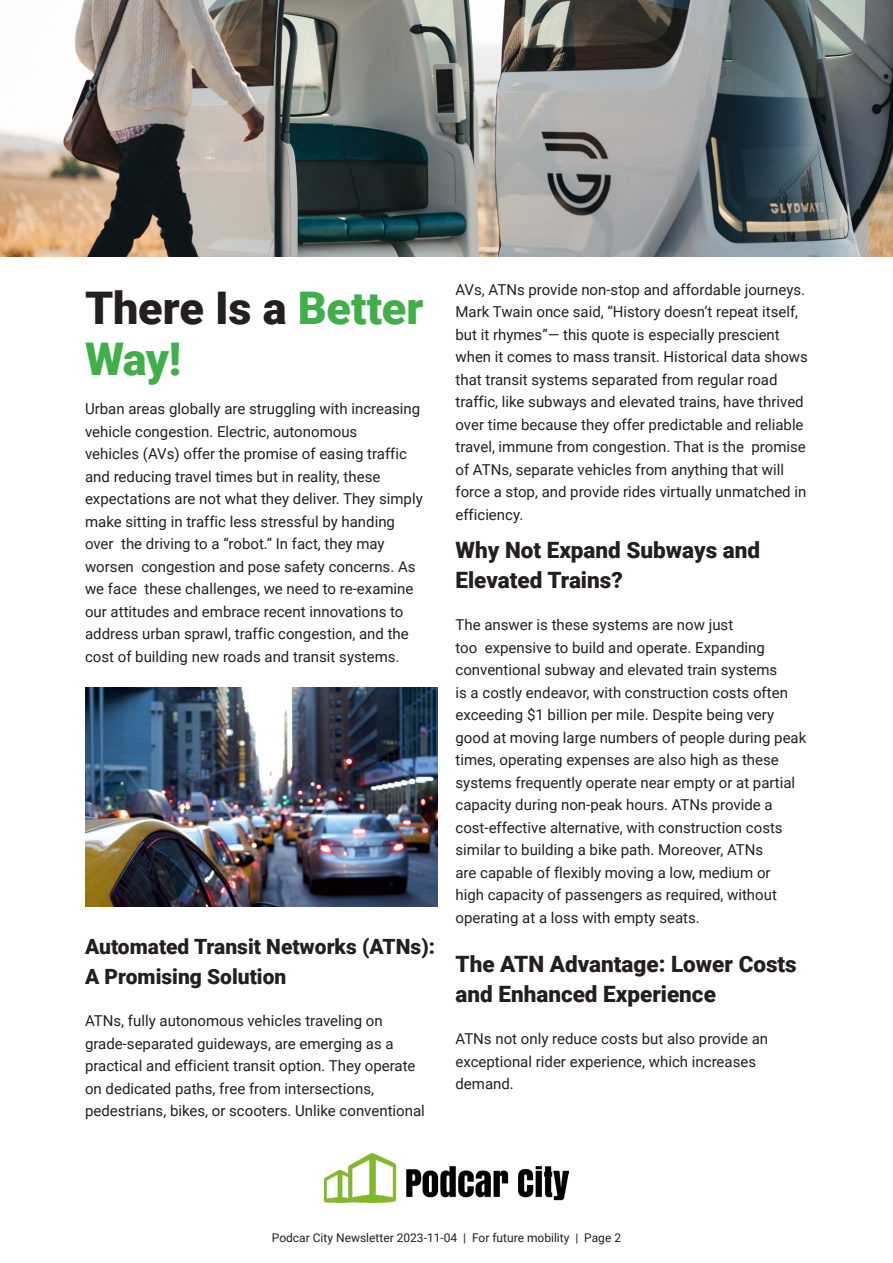
<style>
.page{position:relative;width:893px;height:1263px;background:#fff}
.page>*{position:absolute;margin:0;border:0;box-sizing:border-box;transform-origin:0 0}
.Heading_1{font:900 45px/51px "Roboto";letter-spacing:-.005em;color:#40ae49}
.Heading_4{font:900 22.5px/30px "Roboto";color:#231f20}
.Heading_4-2{font:900 21px/30px "Roboto";color:#231f20}
.t1{font:15px/22.5px "Roboto";color:#231f20}
.t2{font:12px "Roboto";color:#231f20}
.s1{color:#231f20}
</style>
<div class="page">
<img style="left:325px;top:1153px;width:243px;height:50px">
<img style="left:0;top:0;width:893px;height:256px">
<img style="left:85px;top:687px;width:353px;height:219px">
<p class="Heading_1" style="left:85px;top:281px;width:340px"><span class="s1">There Is a</span> Better<br>Way!</p>
<p class="t1" style="left:85px;top:397px;width:339px">Urban areas globally are struggling with increasing vehicle congestion. Electric, autonomous<br>vehicles (AVs) offer the promise of easing traffic and reducing travel times but in reality, these expectations are not what they deliver. They simply make sitting in traffic less stressful by handing over the driving to a “robot.” In fact, they may worsen congestion and pose safety concerns. As we face these challenges, we need to re-examine our attitudes and embrace recent innovations to address urban sprawl, traffic congestion, and the cost of building new roads and transit systems.</p>
<p class="Heading_4-2" style="left:85px;top:931px;width:351px">Automated Transit Networks (ATNs):<br>A Promising Solution</p>
<p class="t1" style="left:85px;top:1009px;width:341px">ATNs, fully autonomous vehicles traveling on grade-separated guideways, are emerging as a practical and efficient transit option. They operate on dedicated paths, free from intersections, pedestrians, bikes, or scooters. Unlike conventional</p>
<p class="t1" style="left:455px;top:278px;width:354px">AVs, ATNs provide non-stop and affordable journeys.<br>Mark Twain once said, “History doesn’t repeat itself, but it rhymes”— this quote is especially prescient when it comes to mass transit. Historical data shows that transit systems separated from regular road traffic, like subways and elevated trains, have thrived over time because they offer predictable and reliable travel, immune from congestion. That is the promise of ATNs, separate vehicles from anything that will force a stop, and provide rides virtually unmatched in efficiency.</p>
<p class="Heading_4" style="left:455px;top:534px;width:306px">Why Not Expand Subways and<br>Elevated Trains?</p>
<p class="t1" style="left:455px;top:613px;width:352px">The answer is these systems are now just<br>too expensive to build and operate. Expanding conventional subway and elevated train systems<br>is a costly endeavor, with construction costs often exceeding $1 billion per mile. Despite being very good at moving large numbers of people during peak times, operating expenses are also high as these systems frequently operate near empty or at partial capacity during non-peak hours. ATNs provide a cost-effective alternative, with construction costs similar to building a bike path. Moreover, ATNs<br>are capable of flexibly moving a low, medium or<br>high capacity of passengers as required, without operating at a loss with empty seats.</p>
<p class="Heading_4" style="left:455px;top:948px;width:343px">The ATN Advantage: Lower Costs and Enhanced Experience</p>
<p class="t1" style="left:455px;top:1027px;width:314px">ATNs not only reduce costs but also provide an exceptional rider experience, which increases demand.</p>
<p class="t2" style="left:272px;top:1229px;width:351px">Podcar City Newsletter 2023-11-04 | For future mobility | Page 2</p>
</div>
